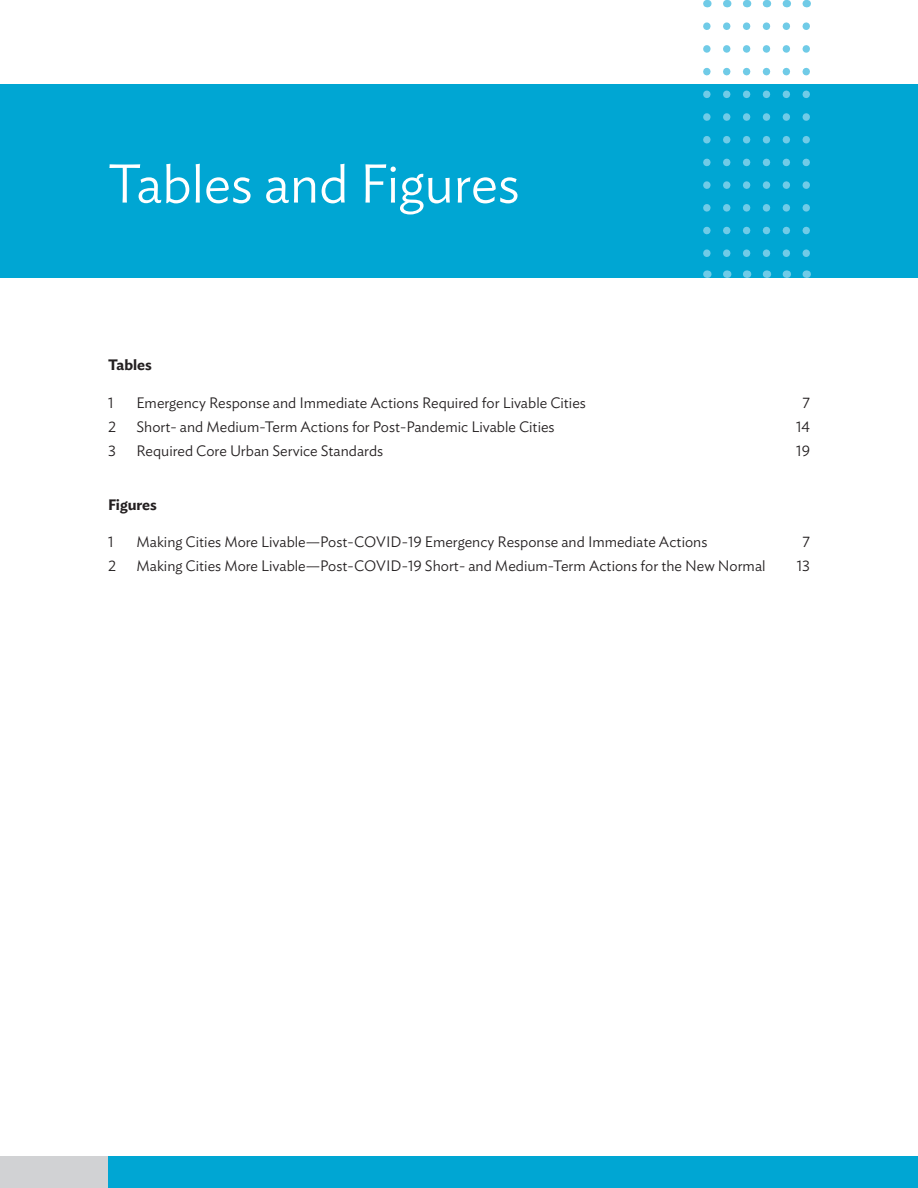
<style>
.page{position:relative;width:918px;height:1188px;background:#fff}
.page>*{position:absolute;margin:0;border:0;box-sizing:border-box;transform-origin:0 0}
.TOC_chapter_title{font:300 54px "Ideal Sans";color:#fff}
.TOC2{font:300 15px "Ideal Sans";color:#231f20}
.TOC2-2{font:600 15px "Ideal Sans";color:#231f20}
</style>
<div class="page">
<div style="left:0;top:84px;width:918px;height:194px;background:#00a6d3"></div>
<div style="left:0;top:1156px;width:918px;height:32px;background:#00a6d3"></div>
<div style="left:0;top:1156px;width:108px;height:32px;background:#d1d2d4"></div>
<svg style="left:703px;top:26px;width:8px;height:231px"></svg>
<svg style="left:763px;top:26px;width:7px;height:231px"></svg>
<svg style="left:723px;top:26px;width:7px;height:231px"></svg>
<svg style="left:783px;top:26px;width:7px;height:231px"></svg>
<svg style="left:743px;top:26px;width:7px;height:231px"></svg>
<svg style="left:802px;top:26px;width:8px;height:231px"></svg>
<p class="TOC_chapter_title" style="left:108px;top:142px;width:413px">Tables and Figures</p>
<p class="TOC2-2" style="left:108px;top:353px;width:45px">Tables</p>
<p class="TOC2" style="left:108px;top:391px;width:7px">1</p>
<p class="TOC2" style="left:136px;top:391px;width:451px">Emergency Response and Immediate Actions Required for Livable Cities</p>
<p class="TOC2" style="left:802px;top:391px;width:9px">7</p>
<p class="TOC2" style="left:108px;top:415px;width:10px">2</p>
<p class="TOC2" style="left:136px;top:415px;width:420px">Short- and Medium-Term Actions for Post-Pandemic Livable Cities</p>
<p class="TOC2" style="left:796px;top:415px;width:15px">14</p>
<p class="TOC2" style="left:108px;top:439px;width:9px">3</p>
<p class="TOC2" style="left:136px;top:439px;width:248px">Required Core Urban Service Standards</p>
<p class="TOC2" style="left:796px;top:439px;width:15px">19</p>
<p class="TOC2-2" style="left:108px;top:492px;width:50px">Figures</p>
<p class="TOC2" style="left:108px;top:530px;width:7px">1</p>
<p class="TOC2" style="left:136px;top:530px;width:572px">Making Cities More Livable—Post-COVID-19 Emergency Response and Immediate Actions</p>
<p class="TOC2" style="left:802px;top:530px;width:9px">7</p>
<p class="TOC2" style="left:108px;top:554px;width:10px">2</p>
<p class="TOC2" style="left:136px;top:554px;width:631px">Making Cities More Livable—Post-COVID-19 Short- and Medium-Term Actions for the New Normal</p>
<p class="TOC2" style="left:797px;top:554px;width:15px">13</p>
</div>
